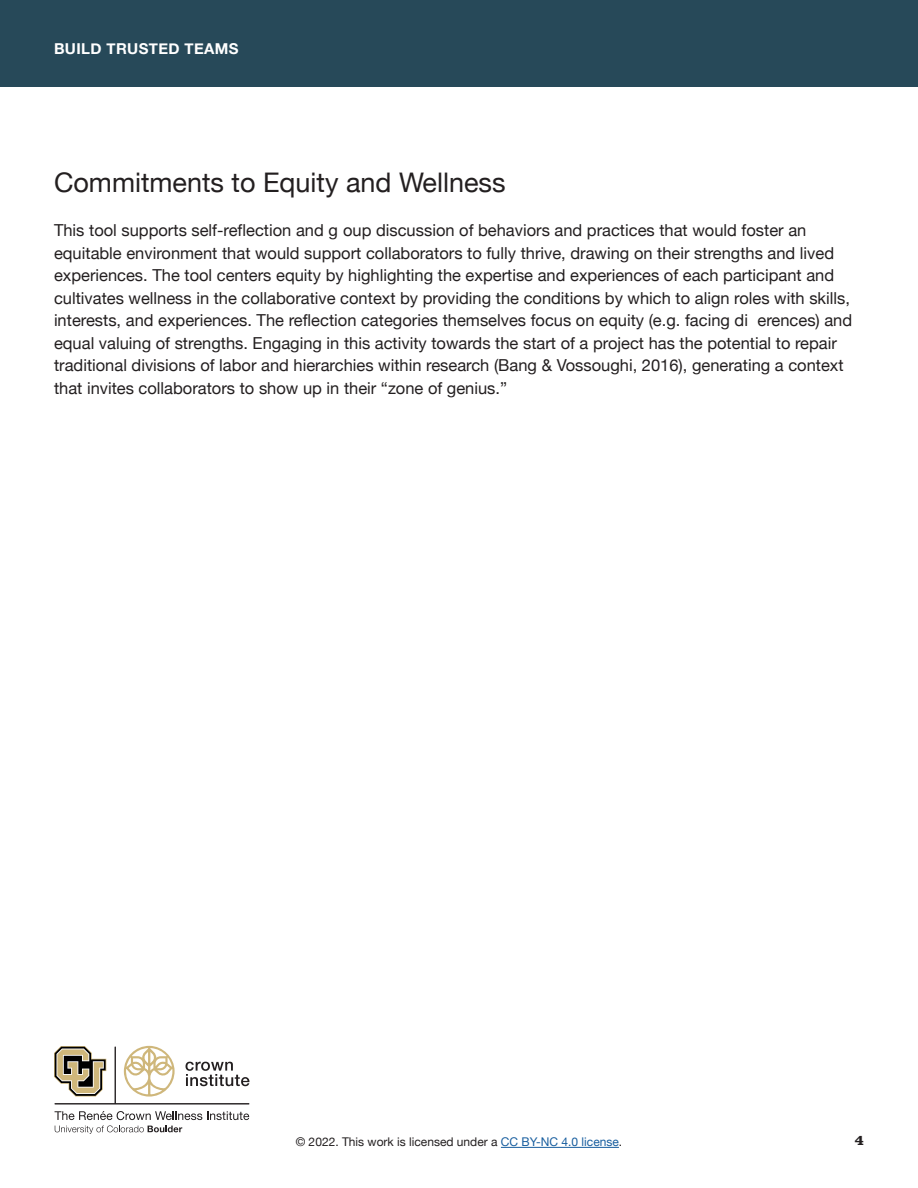
<style>
.page{position:relative;width:918px;height:1188px;background:#fff}
.page>*{position:absolute;margin:0;border:0;box-sizing:border-box;transform-origin:0 0}
.Headline_-_Medium{font:27px "Helvetica Neue";color:#231f20}
.t1{font:16.5px/22.5px "Helvetica Neue";color:#231f20}
.t2{font:700 15px "Helvetica Neue";letter-spacing:.025em;color:#fff}
.t3{font:700 15px "Clarendon URW";color:#231f20}
.t4{font:12px "Helvetica Neue";color:#231f20}
.s1{color:#175d9e}
</style>
<div class="page">
<div style="left:0;top:0;width:918px;height:86px;background:#274959"></div>
<svg style="left:55px;top:1111px;width:194px;height:23px"></svg>
<svg style="left:54px;top:1046px;width:52px;height:51px"></svg>
<hr style="left:115px;top:1047px;width:1px;height:57px;background:#231f20">
<hr style="left:55px;top:1104px;width:194px;height:1px;background:#231f20">
<svg style="left:186px;top:1062px;width:63px;height:24px"></svg>
<svg style="left:124px;top:1046px;width:51px;height:51px"></svg>
<hr style="left:501px;top:1147px;width:118px;height:1px;background:#175d9e">
<p class="t2" style="left:54px;top:37px;width:186px">BUILD TRUSTED TEAMS</p>
<p class="Headline_-_Medium" style="left:54px;top:162px;width:453px">Commitments to Equity and Wellness</p>
<p class="t1" style="left:54px;top:220px;width:800px">This tool supports self-reflection and g oup discussion of behaviors and practices that would foster an equitable environment that would support collaborators to fully thrive, drawing on their strengths and lived experiences. The tool centers equity by highlighting the expertise and experiences of each participant and cultivates wellness in the collaborative context by providing the conditions by which to align roles with skills, interests, and experiences. The reflection categories themselves focus on equity (e.g. facing di erences) and equal valuing of strengths. Engaging in this activity towards the start of a project has the potential to repair traditional divisions of labor and hierarchies within research (Bang &amp; Vossoughi, 2016), generating a context that invites collaborators to show up in their “zone of genius.”</p>
<p class="t4" style="left:296px;top:1133px;width:328px">©️ 2022. This work is licensed under a <span class="s1">CC BY-NC 4.0 license</span>.</p>
<p class="t3" style="left:855px;top:1129px;width:11px">4</p>
</div>
